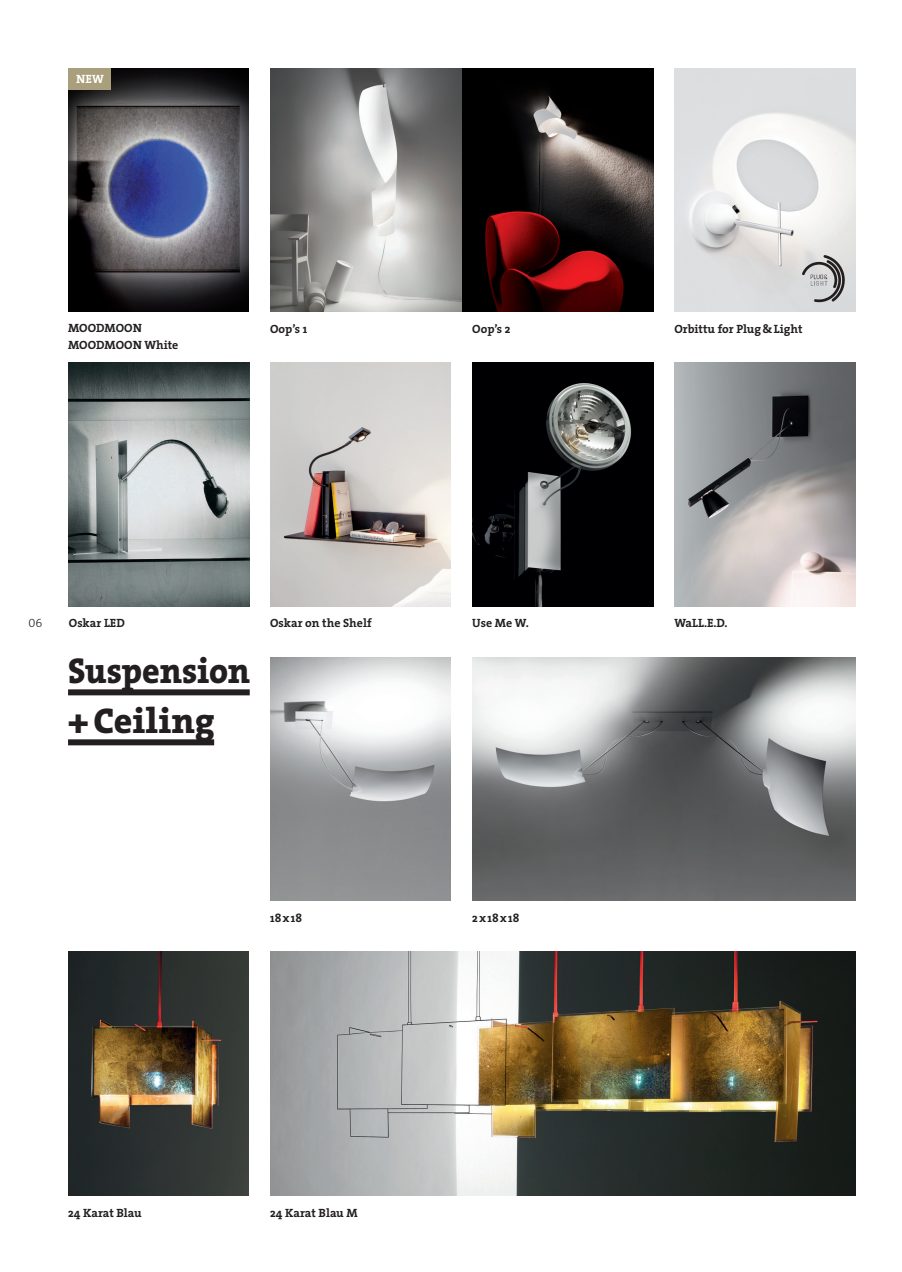
<style>
.page{position:relative;width:902px;height:1272px;background:#fff}
.page>*{position:absolute;margin:0;border:0;box-sizing:border-box;transform-origin:0 0}
.t1{font:800 36px "The Serif";letter-spacing:-.005em;color:#231f20;scale:.95 1}
.t2{font:800 36px "The Serif";letter-spacing:-.005em;color:#231f20}
.t3{font:700 12px/16.5px "The Serif";color:#231f20}
.t4{font:700 12px "The Serif";letter-spacing:.125em;color:#231f20}
.t5{font:700 12px "The Serif";color:#fff}
.t6{font:12px "The Serif Light Caps";color:#231f20}
</style>
<div class="page">
<img style="left:674px;top:68px;width:181px;height:243px">
<img style="left:472px;top:362px;width:181px;height:244px">
<img style="left:674px;top:362px;width:181px;height:244px">
<div style="left:68px;top:689px;width:182px;height:6px;background:#231f20"></div>
<img style="left:68px;top:951px;width:181px;height:244px">
<img style="left:270px;top:951px;width:585px;height:244px">
<div style="left:68px;top:739px;width:146px;height:6px;background:#231f20"></div>
<img style="left:270px;top:657px;width:181px;height:243px">
<img style="left:270px;top:362px;width:181px;height:244px">
<img style="left:270px;top:68px;width:383px;height:243px">
<img style="left:472px;top:657px;width:383px;height:243px">
<img style="left:69px;top:362px;width:181px;height:244px">
<img style="left:794px;top:255px;width:52px;height:48px">
<img style="left:68px;top:68px;width:181px;height:243px">
<div style="left:68px;top:68px;width:43px;height:21px;background:#a99f7c"></div>
<p class="t5" style="left:76px;top:69px;width:29px">NEW</p>
<p class="t3" style="left:68px;top:320px;width:112px">MOODMOON<br>MOODMOON White</p>
<p class="t3" style="left:270px;top:320px;width:39px">Oop’s 1</p>
<p class="t3" style="left:472px;top:320px;width:40px">Oop’s 2</p>
<p class="t3" style="left:674px;top:320px;width:130px">Orbittu for Plug&amp;Light</p>
<p class="t6" style="left:29px;top:613px;width:15px">06</p>
<p class="t3" style="left:69px;top:615px;width:57px">Oskar LED</p>
<h1 class="t1" style="left:68px;top:640px;width:193px">Suspension</h1>
<h1 class="t2" style="left:68px;top:690px;width:148px">+ Ceiling</h1>
<p class="t3" style="left:270px;top:615px;width:103px">Oskar on the Shelf</p>
<p class="t3" style="left:472px;top:615px;width:58px">Use Me W.</p>
<p class="t3" style="left:674px;top:615px;width:55px">WaLL.E.D.</p>
<p class="t3" style="left:270px;top:909px;width:33px">18x18</p>
<p class="t4" style="left:472px;top:908px;width:49px">2x18x18</p>
<p class="t3" style="left:68px;top:1203px;width:75px">24 Karat Blau</p>
<p class="t3" style="left:270px;top:1203px;width:89px">24 Karat Blau M</p>
</div>
